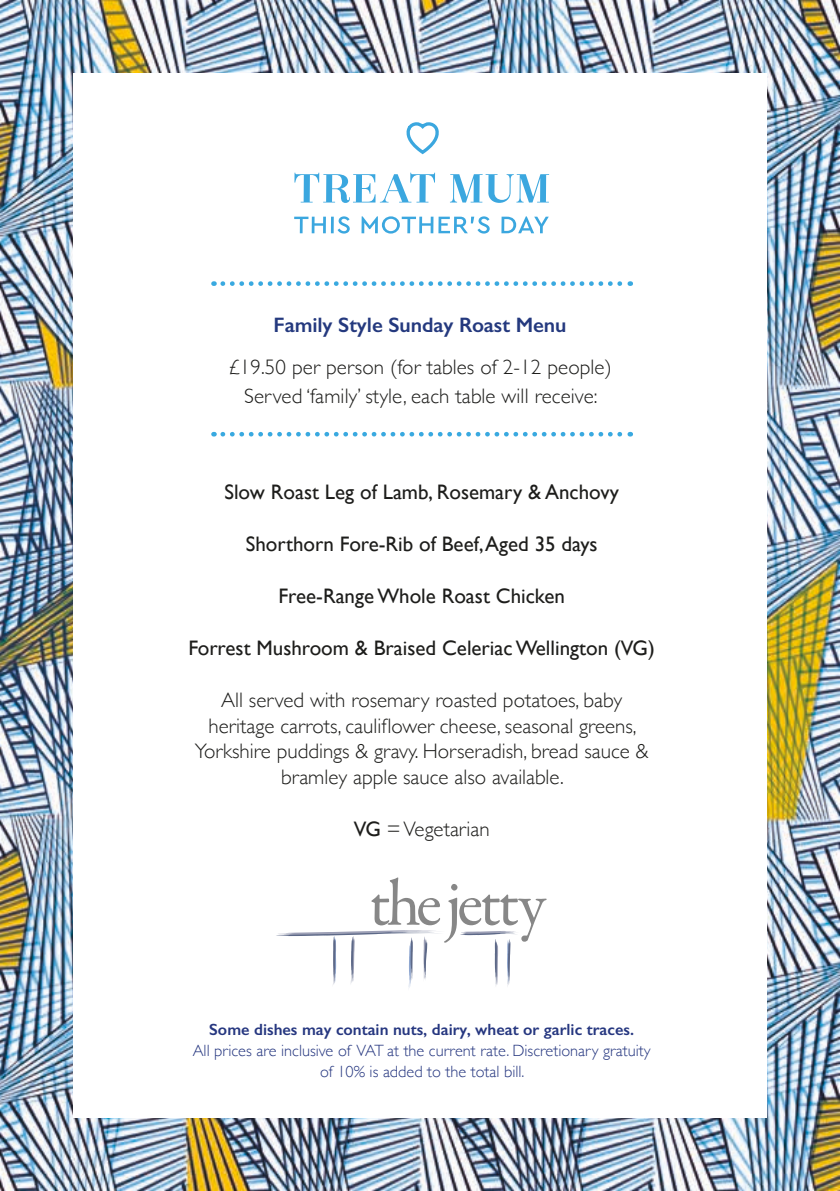
<style>
.page{position:relative;width:840px;height:1191px;background:#fff}
.page>*{position:absolute;margin:0;border:0;box-sizing:border-box;transform-origin:0 0}
.t1{font:300 21px/25.6px "Gill Sans";color:#1d1d1b;text-align:center}
.t2{font:21px "Gill Sans";color:#1d1d1b}
.t3{font:600 21px "Gill Sans";letter-spacing:-.005em;color:#24397e}
.t4{font:300 16.2px/21px "Gill Sans";color:#263780;text-align:center}
.t5{font:600 16.2px "Gill Sans";color:#263780}
.s1{font-weight:400}
</style>
<div class="page">
<img style="left:0;top:0;width:839px;height:1191px">
<div style="left:73px;top:73px;width:693px;height:1045px;background:#fff"></div>
<svg style="left:223px;top:281px;width:407px;height:5px"></svg>
<svg style="left:223px;top:432px;width:407px;height:4px"></svg>
<svg style="left:294px;top:173px;width:255px;height:30px"></svg>
<svg style="left:294px;top:216px;width:254px;height:17px"></svg>
<svg style="left:406px;top:122px;width:33px;height:33px"></svg>
<svg style="left:276px;top:877px;width:270px;height:111px"></svg>
<p class="t3" style="left:273px;top:312px;width:294px">Family Style Sunday Roast Menu</p>
<p class="t1" style="left:228px;top:351px;width:385px;line-height:29px">£19.50 per person (for tables of 2-12 people)<br>Served ‘family’ style, each table will receive:</p>
<p class="t2" style="left:224px;top:479px;width:396px">Slow Roast Leg of Lamb, Rosemary &amp; Anchovy</p>
<p class="t2" style="left:245px;top:531px;width:353px">Shorthorn Fore-Rib of Beef, Aged 35 days</p>
<p class="t2" style="left:278px;top:583px;width:288px">Free-Range Whole Roast Chicken</p>
<p class="t2" style="left:188px;top:635px;width:467px">Forrest Mushroom &amp; Braised Celeriac Wellington (VG)</p>
<p class="t1" style="left:195px;top:686px;width:455px">All served with rosemary roasted potatoes, baby heritage carrots, cauliflower cheese, seasonal greens, Yorkshire puddings &amp; gravy. Horseradish, bread sauce &amp; bramley apple sauce also available.</p>
<p class="t1" style="left:353px;top:815px;width:137px"><span class="s1">VG</span> = Vegetarian</p>
<p class="t5" style="left:209px;top:1019px;width:426px">Some dishes may contain nuts, dairy, wheat or garlic traces.</p>
<p class="t4" style="left:193px;top:1039px;width:459px">All prices are inclusive of VAT at the current rate. Discretionary gratuity of 10% is added to the total bill.</p>
</div>
